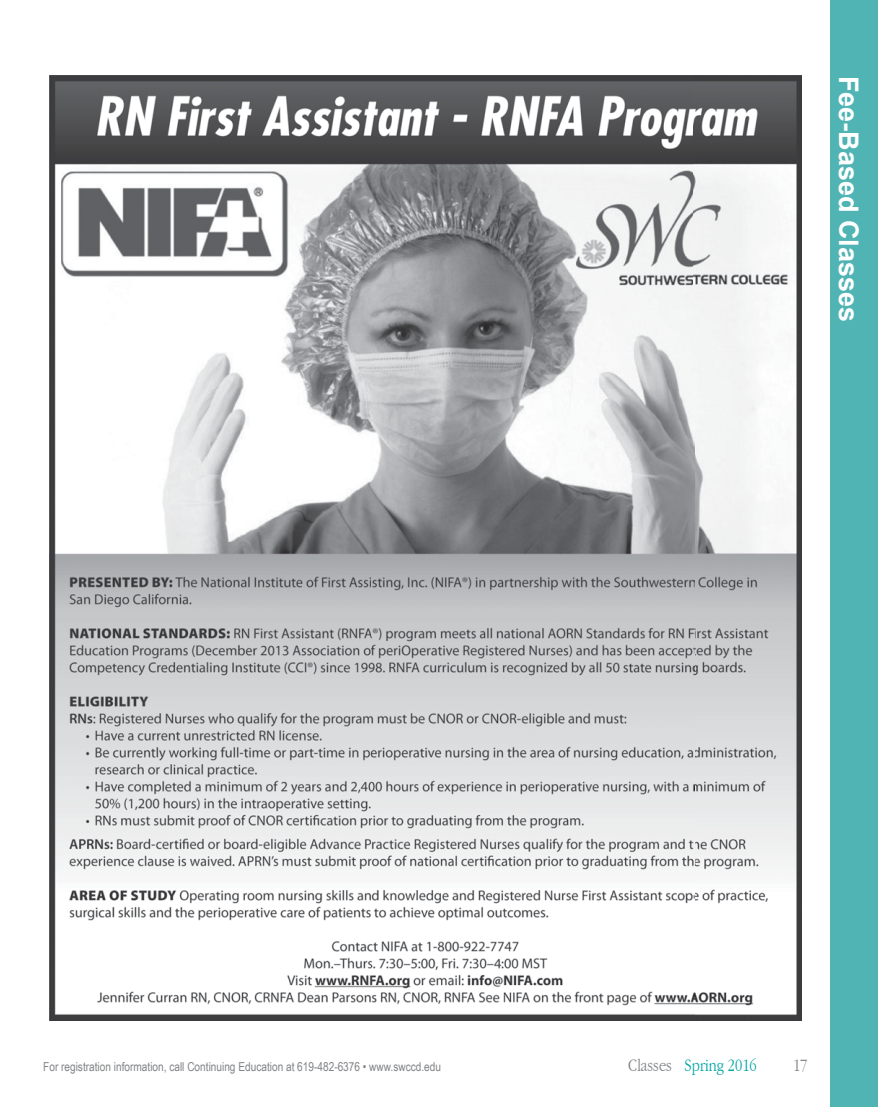
<style>
.page{position:relative;width:878px;height:1107px;background:#fff}
.page>*{position:absolute;margin:0;border:0;box-sizing:border-box;transform-origin:0 0}
.t1{font:700 27px "Arial";color:#fff}
.t2{font:300 condensed 18px "Garamond";color:#03a5a5}
.t3{font:300 condensed 18px "Garamond";color:#808285}
.t4{font:12.3px "Arial Narrow";color:#808285}
.s1{color:#808285}
.s2{font-size:9px;color:#231f20}
</style>
<div class="page">
<div style="left:830px;top:0;width:48px;height:1107px;background:#50b4b4"></div>
<img style="left:49px;top:75px;width:752px;height:946px">
<h1 class="t1" style="left:866px;top:76px;width:248px;rotate:90deg">Fee-Based Classes</h1>
<h2 class="t2" style="left:628px;top:1056px;width:130px"><span class="s1">Classes</span> <span class="s2">¥</span> Spring 2016</h2>
<p class="t4" style="left:43px;top:1058px;width:399px">For registration information, call Continuing Education at 619-482-6376 • www.swccd.edu</p>
<h2 class="t3" style="left:793px;top:1056px;width:16px">17</h2>
</div>
